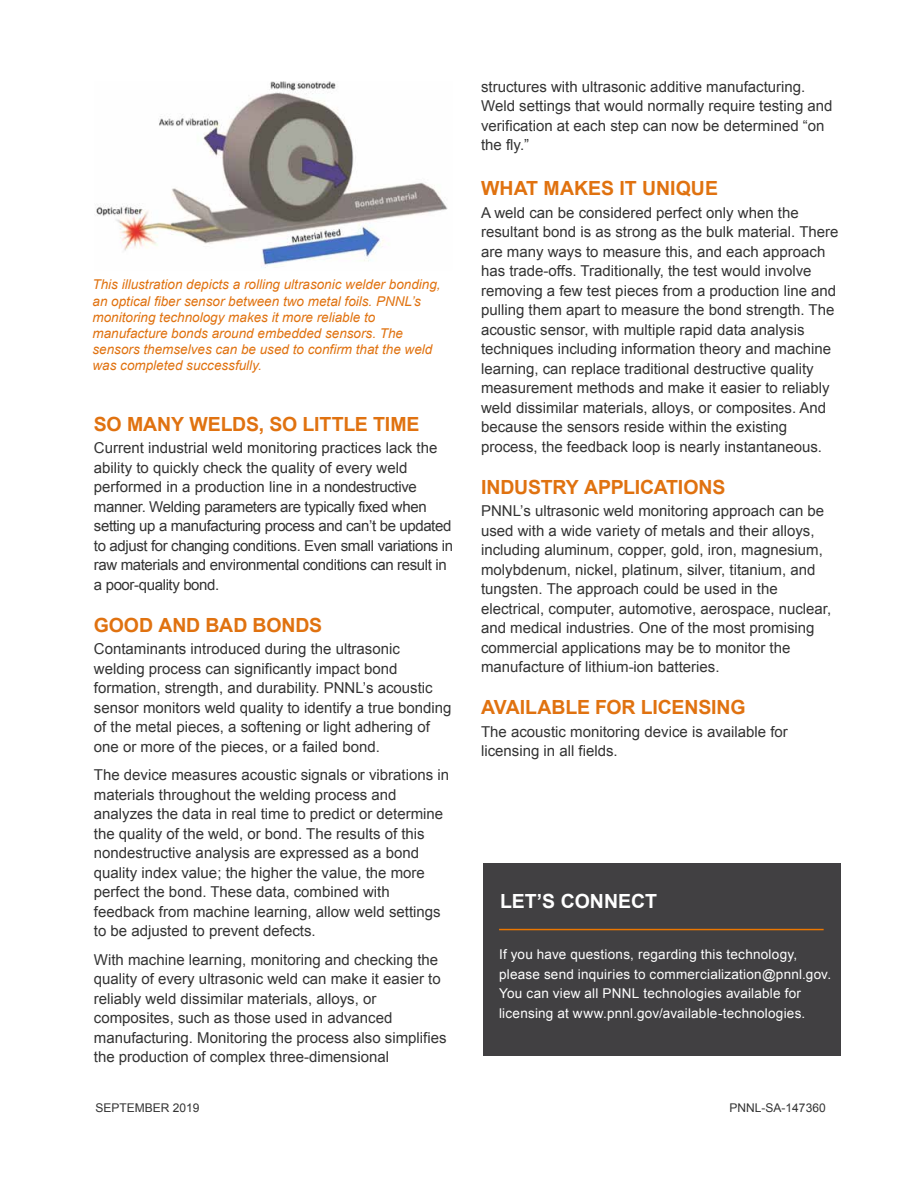
<style>
.page{position:relative;width:918px;height:1188px;background:#fff}
.page>*{position:absolute;margin:0;border:0;box-sizing:border-box;transform-origin:0 0}
.t1{font:700 19.5px "Arial";letter-spacing:-.005em;color:#e07210}
.t2{font:700 19.5px "Arial";color:#fff}
.t3{font:15px/19.5px "Arial";color:#333}
.t4{font:15px/19.5px "Arial";letter-spacing:-.025em;color:#333}
.t5{font:13.5px/19.5px "Arial";letter-spacing:.015em;color:#fff}
.t6{font:italic 13.5px/16.2px "Arial";color:#e07210}
.t7{font:12px "Arial";color:#333}
</style>
<div class="page">
<img style="left:96px;top:81px;width:352px;height:187px">
<div style="left:484px;top:863px;width:357px;height:193px;background:#414042"></div>
<hr style="left:499px;top:929px;width:325px;height:1px;background:#ec7700">
<p class="t6" style="left:92px;top:277px;width:350px">This illustration depicts a rolling ultrasonic welder bonding, an optical fiber sensor between two metal foils. PNNL’s monitoring technology makes it more reliable to manufacture bonds around embedded sensors. The sensors themselves can be used to confirm that the weld was completed successfully.</p>
<h1 class="t1" style="left:94px;top:411px;width:327px">SO MANY WELDS, SO LITTLE TIME</h1>
<p class="t4" style="left:94px;top:439px;width:361px">Current industrial weld monitoring practices lack the ability to quickly check the quality of every weld performed in a production line in a nondestructive manner. Welding parameters are typically fixed when setting up a manufacturing process and can’t be updated to adjust for changing conditions. Even small variations in raw materials and environmental conditions can result in a poor-quality bond.</p>
<h1 class="t1" style="left:94px;top:612px;width:230px">GOOD AND BAD BONDS</h1>
<p class="t3" style="left:94px;top:640px;width:359px">Contaminants introduced during the ultrasonic welding process can significantly impact bond formation, strength, and durability. PNNL’s acoustic sensor monitors weld quality to identify a true bonding of the metal pieces, a softening or light adhering of one or more of the pieces, or a failed bond.</p>
<p class="t3" style="left:94px;top:766px;width:357px">The device measures acoustic signals or vibrations in materials throughout the welding process and analyzes the data in real time to predict or determine the quality of the weld, or bond. The results of this nondestructive analysis are expressed as a bond quality index value; the higher the value, the more perfect the bond. These data, combined with feedback from machine learning, allow weld settings to be adjusted to prevent defects.</p>
<p class="t3" style="left:94px;top:950px;width:354px">With machine learning, monitoring and checking the quality of every ultrasonic weld can make it easier to reliably weld dissimilar materials, alloys, or composites, such as those used in advanced manufacturing. Monitoring the process also simplifies the production of complex three-dimensional</p>
<p class="t3" style="left:481px;top:77px;width:353px">structures with ultrasonic additive manufacturing.<br>Weld settings that would normally require testing and verification at each step can now be determined “on the fly.”</p>
<h1 class="t1" style="left:481px;top:176px;width:238px">WHAT MAKES IT UNIQUE</h1>
<p class="t3" style="left:481px;top:203px;width:359px">A weld can be considered perfect only when the resultant bond is as strong as the bulk material. There are many ways to measure this, and each approach has trade-offs. Traditionally, the test would involve removing a few test pieces from a production line and pulling them apart to measure the bond strength. The acoustic sensor, with multiple rapid data analysis techniques including information theory and machine learning, can replace traditional destructive quality measurement methods and make it easier to reliably weld dissimilar materials, alloys, or composites. And because the sensors reside within the existing process, the feedback loop is nearly instantaneous.</p>
<h1 class="t1" style="left:481px;top:474px;width:246px">INDUSTRY APPLICATIONS</h1>
<p class="t3" style="left:481px;top:501px;width:352px">PNNL’s ultrasonic weld monitoring approach can be used with a wide variety of metals and their alloys, including aluminum, copper, gold, iron, magnesium, molybdenum, nickel, platinum, silver, titanium, and tungsten. The approach could be used in the electrical, computer, automotive, aerospace, nuclear, and medical industries. One of the most promising commercial applications may be to monitor the manufacture of lithium-ion batteries.</p>
<h1 class="t1" style="left:481px;top:695px;width:266px">AVAILABLE FOR LICENSING</h1>
<p class="t3" style="left:481px;top:722px;width:308px">The acoustic monitoring device is available for licensing in all fields.</p>
<h1 class="t2" style="left:500px;top:888px;width:159px">LET’S CONNECT</h1>
<p class="t5" style="left:499px;top:945px;width:334px">If you have questions, regarding this technology, please send inquiries to commercialization@pnnl.gov.<br>You can view all PNNL technologies available for licensing at www.pnnl.gov/available-technologies.</p>
<p class="t5" style="left:501px;top:961px;width:331px">If you have questions, regarding this technology, please send inquiries to commercialization@pnnl.gov<br>You can view all PNNL technologies available for</p>
<p class="t7" style="left:95px;top:1100px;width:106px">SEPTEMBER 2019</p>
<p class="t7" style="left:730px;top:1100px;width:98px">PNNL-SA-147360</p>
</div>
